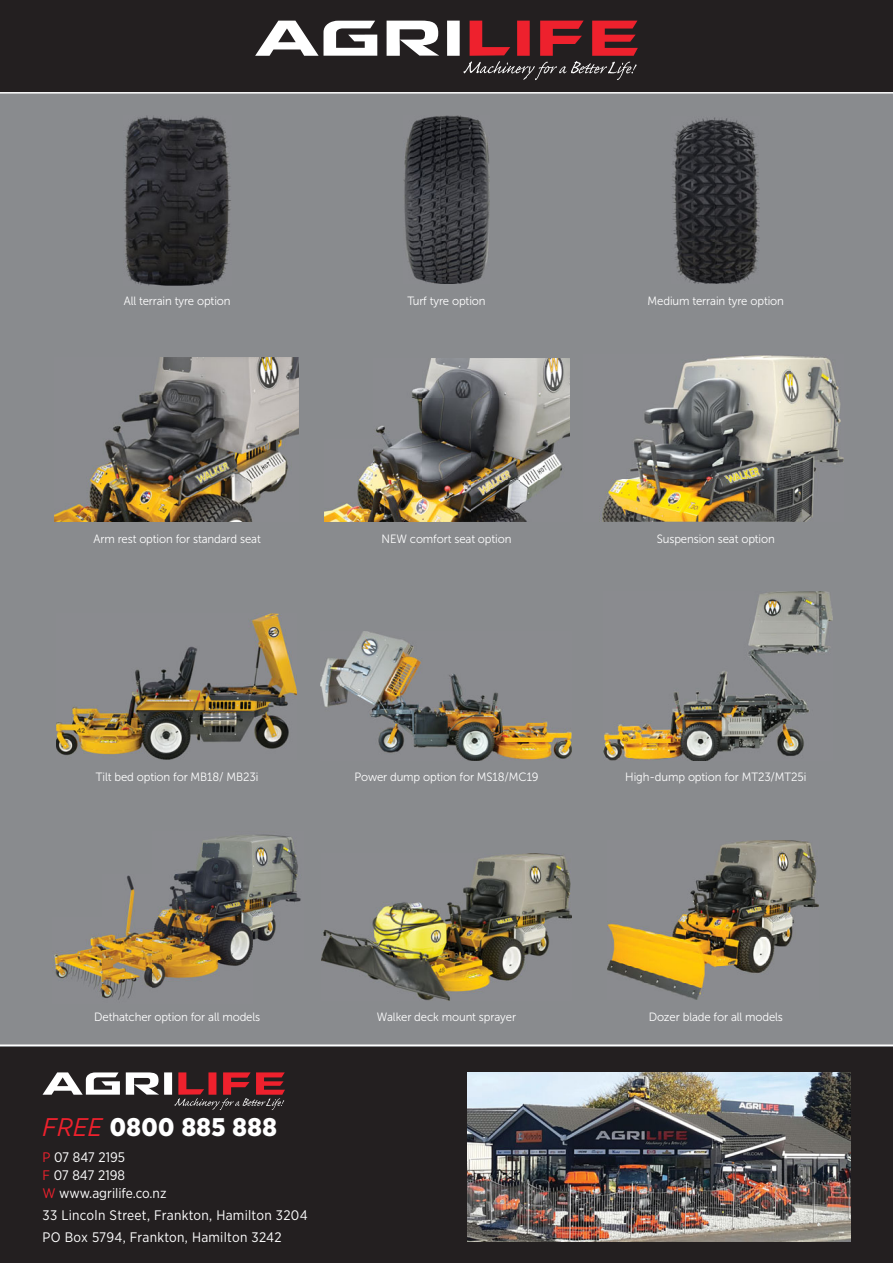
<style>
.page{position:relative;width:893px;height:1263px;background:#fff}
.page>*{position:absolute;margin:0;border:0;box-sizing:border-box;transform-origin:0 0}
.t1{font:900 25.5px "Gotham Narrow";letter-spacing:.02em;color:#fff}
.t2{font:13.8px/18px "Gotham Narrow";letter-spacing:.015em;color:#fff}
.t3{font:12px "Museo Sans 300";letter-spacing:-.01em;color:#fff;scale:.95 1}
.s1{font-weight:400;font-style:italic;color:#ee212d}
.s2{color:#ee212d}
</style>
<div class="page">
<div style="left:0;top:983px;width:893px;height:280px;background:#231f20"></div>
<div style="left:0;top:0;width:893px;height:1046px;background:#898b8e"></div>
<hr style="left:0;top:1044px;width:893px;height:2px;background:#fff">
<svg style="left:43px;top:1072px;width:242px;height:38px"></svg>
<img style="left:672px;top:117px;width:88px;height:167px">
<img style="left:607px;top:840px;width:211px;height:159px">
<div style="left:0;top:0;width:893px;height:94px;background:#231f20"></div>
<svg style="left:255px;top:21px;width:383px;height:59px"></svg>
<img style="left:322px;top:854px;width:249px;height:147px">
<img style="left:604px;top:591px;width:229px;height:170px">
<img style="left:320px;top:631px;width:252px;height:129px">
<img style="left:55px;top:358px;width:243px;height:163px">
<img style="left:53px;top:834px;width:248px;height:166px">
<img style="left:124px;top:115px;width:107px;height:171px">
<img style="left:404px;top:115px;width:85px;height:169px">
<img style="left:325px;top:358px;width:245px;height:163px">
<img style="left:602px;top:355px;width:241px;height:166px">
<img style="left:56px;top:614px;width:240px;height:145px">
<img style="left:468px;top:1072px;width:382px;height:170px">
<p class="t3" style="left:124px;top:296px;width:114px">All terrain tyre option</p>
<p class="t3" style="left:407px;top:296px;width:84px">Turf tyre option</p>
<p class="t3" style="left:648px;top:296px;width:145px">Medium terrain tyre option</p>
<p class="t3" style="left:94px;top:534px;width:178px">Arm rest option for standard seat</p>
<p class="t3" style="left:382px;top:534px;width:138px">NEW comfort seat option</p>
<p class="t3" style="left:657px;top:534px;width:126px">Suspension seat option</p>
<p class="t3" style="left:96px;top:772px;width:172px">Tilt bed option for MB18/ MB23i</p>
<p class="t3" style="left:354px;top:772px;width:196px">Power dump option for MS18/MC19</p>
<p class="t3" style="left:625px;top:772px;width:192px">High-dump option for MT23/MT25i</p>
<p class="t3" style="left:94px;top:1012px;width:176px">Dethatcher option for all models</p>
<p class="t3" style="left:377px;top:1012px;width:148px">Walker deck mount sprayer</p>
<p class="t3" style="left:649px;top:1012px;width:143px">Dozer blade for all models</p>
<h1 class="t1" style="left:43px;top:1118px;width:236px"><span class="s1">FREE</span> 0800 885 888</h1>
<p class="t2" style="left:43px;top:1149px;width:125px"><span class="s2">P</span> 07 847 2195<br><span class="s2">F</span> 07 847 2198<br><span class="s2">W</span> www.agrilife.co.nz</p>
<p class="t2" style="left:43px;top:1205px;width:267px;line-height:21.9px">33 Lincoln Street, Frankton, Hamilton 3204<br>PO Box 5794, Frankton, Hamilton 3242</p>
</div>
